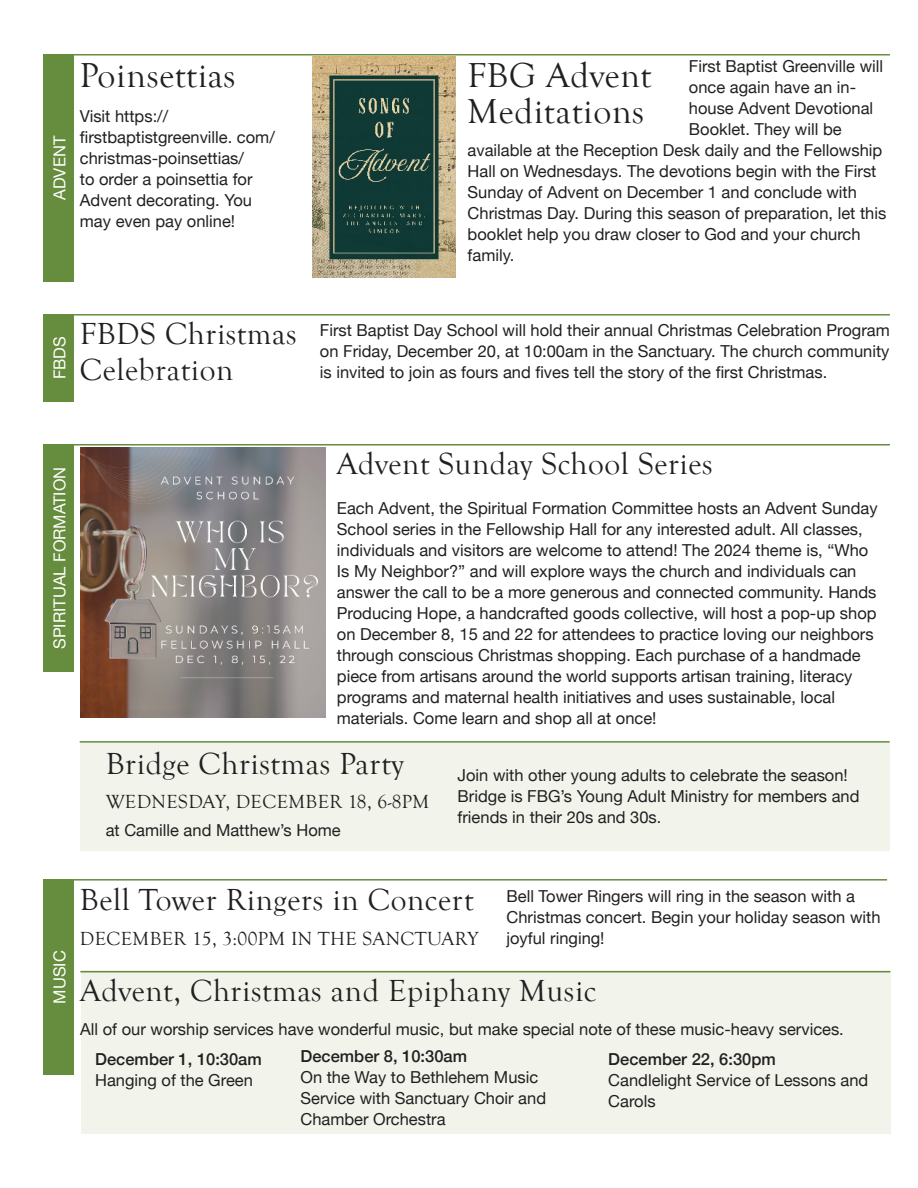
<style>
.page{position:relative;width:918px;height:1188px;background:#fff}
.page>*{position:absolute;margin:0;border:0;box-sizing:border-box;transform-origin:0 0}
.Article_Title{font:35.7px/36px "Goudy Old Style T";letter-spacing:.02em;color:#231f20}
.Article_Title-2{font:31.35px/36px "Goudy Old Style T";letter-spacing:.02em;color:#231f20}
.Article_subtitle{font:19.5px "Goudy Old Style T";letter-spacing:.02em;color:#231f20}
.t1{font:16.5px/21px "Helvetica Neue";color:#231f20}
.t2{font:500 16.5px/21px "Helvetica Neue";color:#231f20}
.acts_of_kindness__etc___0625{font:16.5px "Helvetica Neue";color:#fff}
.s1{font-weight:400}
.s2{font-weight:500}
</style>
<div class="page">
<div style="left:81px;top:971px;width:809px;height:163px;background:#f2f4ec"></div>
<div style="left:80px;top:743px;width:810px;height:108px;background:#f2f4ec"></div>
<div style="left:43px;top:54px;width:30px;height:228px;background:#658d3d"></div>
<div style="left:43px;top:444px;width:30px;height:228px;background:#658d3d"></div>
<img style="left:313px;top:57px;width:143px;height:220px">
<div style="left:43px;top:314px;width:30px;height:88px;background:#658d3d"></div>
<img style="left:80px;top:447px;width:245px;height:270px">
<div style="left:43px;top:879px;width:30px;height:196px;background:#658d3d"></div>
<hr style="left:73px;top:54px;width:817px;height:2px;background:#658d3d">
<hr style="left:73px;top:314px;width:817px;height:2px;background:#658d3d">
<hr style="left:73px;top:444px;width:817px;height:2px;background:#658d3d">
<hr style="left:80px;top:741px;width:810px;height:2px;background:#658d3d">
<hr style="left:71px;top:879px;width:816px;height:2px;background:#658d3d">
<hr style="left:80px;top:971px;width:810px;height:1px;background:#658d3d">
<p class="acts_of_kindness__etc___0625" style="left:48px;top:200px;width:65px;rotate:-90deg">ADVENT</p>
<p class="Article_Title" style="left:80px;top:58px;width:157px">Poinsettias</p>
<p class="t1" style="left:80px;top:106px;width:196px">Visit https:// firstbaptistgreenville. com/ christmas-poinsettias/<br>to order a poinsettia for<br>Advent decorating. You may even pay online!</p>
<p class="acts_of_kindness__etc___0625" style="left:48px;top:379px;width:45px;rotate:-90deg">FBDS</p>
<p class="Article_Title-2" style="left:80px;top:316px;width:218px">FBDS Christmas<br>Celebration</p>
<p class="t1" style="left:689px;top:57px;width:196px">First Baptist Greenville will</p>
<p class="t1" style="left:689px;top:78px;width:169px">once again have an in-</p>
<p class="t1" style="left:689px;top:99px;width:186px">house Advent Devotional</p>
<p class="t1" style="left:689px;top:120px;width:154px">Booklet. They will be</p>
<p class="t1" style="left:468px;top:141px;width:416px">available at the Reception Desk daily and the Fellowship</p>
<p class="t1" style="left:468px;top:162px;width:410px">Hall on Wednesdays. The devotions begin with the First</p>
<p class="t1" style="left:468px;top:183px;width:391px">Sunday of Advent on December 1 and conclude with</p>
<p class="t1" style="left:468px;top:204px;width:420px">Christmas Day. During this season of preparation, let this</p>
<p class="t1" style="left:468px;top:225px;width:395px">booklet help you draw closer to God and your church</p>
<p class="t1" style="left:468px;top:246px;width:48px">family.</p>
<p class="Article_Title" style="left:468px;top:58px;width:185px">FBG Advent<br>Meditations</p>
<p class="t1" style="left:320px;top:320px;width:571px;text-align:justify">First Baptist Day School will hold their annual Christmas Celebration Program on Friday, December 20, at 10:00am in the Sanctuary. The church community is invited to join as fours and fives tell the story of the first Christmas.</p>
<p class="acts_of_kindness__etc___0625" style="left:48px;top:649px;width:184px;rotate:-90deg">SPIRITUAL FORMATION</p>
<p class="Article_Title-2" style="left:337px;top:446px;width:377px">Advent Sunday School Series</p>
<p class="t1" style="left:337px;top:498px;width:542px">Each Advent, the Spiritual Formation Committee hosts an Advent Sunday School series in the Fellowship Hall for any interested adult. All classes, individuals and visitors are welcome to attend! The 2024 theme is, “Who Is My Neighbor?” and will explore ways the church and individuals can answer the call to be a more generous and connected community. Hands Producing Hope, a handcrafted goods collective, will host a pop-up shop on December 8, 15 and 22 for attendees to practice loving our neighbors through conscious Christmas shopping. Each purchase of a handmade piece from artisans around the world supports artisan training, literacy programs and maternal health initiatives and uses sustainable, local materials. Come learn and shop all at once!</p>
<p class="Article_Title-2" style="left:106px;top:746px;width:300px">Bridge Christmas Party</p>
<p class="Article_subtitle" style="left:106px;top:791px;width:325px">WEDNESDAY, DECEMBER 18, 6-8PM</p>
<p class="t1" style="left:106px;top:820px;width:237px">at Camille and Matthew’s Home</p>
<p class="t1" style="left:458px;top:765px;width:403px">Join with other young adults to celebrate the season!<br>Bridge is FBG’s Young Adult Ministry for members and friends in their 20s and 30s.</p>
<p class="acts_of_kindness__etc___0625" style="left:48px;top:1004px;width:55px;rotate:-90deg">MUSIC</p>
<p class="Article_Title-2" style="left:80px;top:883px;width:395px">Bell Tower Ringers in Concert</p>
<p class="Article_subtitle" style="left:80px;top:928px;width:400px">DECEMBER 15, 3:00PM IN THE SANCTUARY</p>
<p class="t1" style="left:507px;top:887px;width:376px">Bell Tower Ringers will ring in the season with a<br>Christmas concert. Begin your holiday season with joyful ringing!</p>
<p class="Article_Title-2" style="left:80px;top:973px;width:518px">Advent, Christmas and Epiphany Music</p>
<p class="t1" style="left:80px;top:1020px;width:765px">All of our worship services have wonderful music, but make special note of these music-heavy services.</p>
<p class="t2" style="left:95px;top:1048px;width:168px">December 1, 10:30am<br><span class="s1">Hanging of the Green</span></p>
<p class="t1" style="left:300px;top:1047px;width:247px"><span class="s2">December 8, 10:30am<br></span>On the Way to Bethlehem Music<br>Service with Sanctuary Choir and<br>Chamber Orchestra</p>
<p class="t1" style="left:608px;top:1050px;width:262px"><span class="s2">December 22, 6:30pm<br></span>Candlelight Service of Lessons and<br>Carols</p>
</div>
